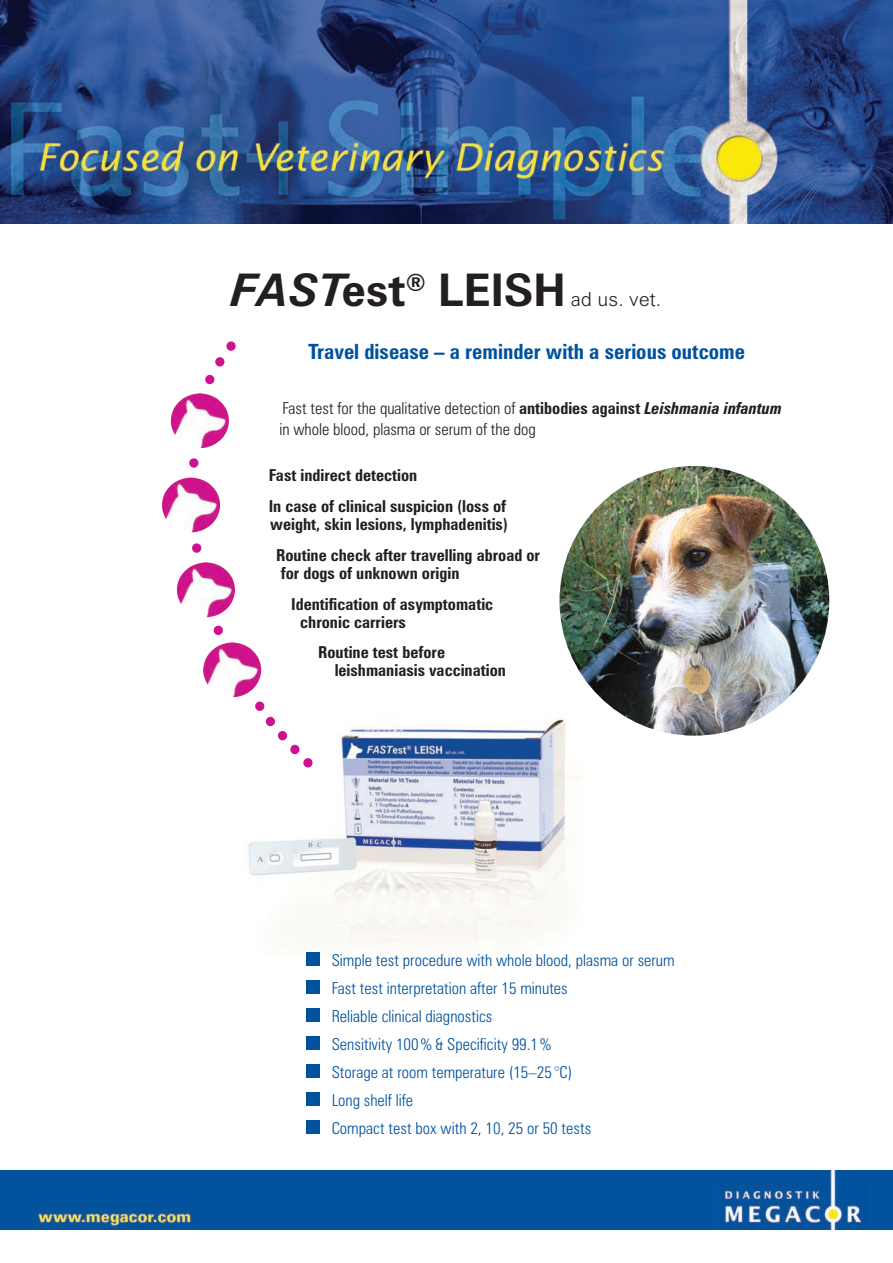
<style>
.page{position:relative;width:893px;height:1263px;background:#fff}
.page>*{position:absolute;margin:0;border:0;box-sizing:border-box;transform-origin:0 0}
.t1{font:700 45px "Zurich BT";color:#231f20}
.t2{font:700 condensed 21px "Zurich BT";color:#01529e}
.t3{font:300 19.5px "Zurich BT";color:#231f20}
.t4{font:700 condensed 16.5px/30.8px "Zurich BT";color:#231f20}
.t5{font:300 condensed 16.5px/28px "Zurich BT";color:#01529e}
.t6{font:300 condensed 16.5px/20.2px "Zurich BT";color:#231f20}
.s1{font-style:italic}
.s2{font-weight:700}
.s3{font-weight:700;font-style:italic}
</style>
<div class="page">
<img style="left:0;top:0;width:893px;height:224px">
<img style="left:0;top:1170px;width:893px;height:59px">
<img style="left:233px;top:668px;width:350px;height:275px">
<img style="left:203px;top:642px;width:58px;height:55px">
<img style="left:177px;top:562px;width:58px;height:55px">
<img style="left:162px;top:478px;width:58px;height:54px">
<img style="left:171px;top:393px;width:58px;height:55px">
<div style="left:255px;top:702px;width:9px;height:9px;background:#ce118c;border-radius:50%"></div>
<div style="left:266px;top:717px;width:9px;height:9px;background:#ce118c;border-radius:50%"></div>
<div style="left:278px;top:731px;width:9px;height:9px;background:#ce118c;border-radius:50%"></div>
<div style="left:290px;top:745px;width:9px;height:9px;background:#ce118c;border-radius:50%"></div>
<div style="left:303px;top:758px;width:10px;height:9px;background:#ce118c;border-radius:50%"></div>
<div style="left:214px;top:626px;width:9px;height:9px;background:#ce118c;border-radius:50%"></div>
<div style="left:192px;top:543px;width:9px;height:10px;background:#ce118c;border-radius:50%"></div>
<div style="left:189px;top:458px;width:9px;height:10px;background:#ce118c;border-radius:50%"></div>
<div style="left:205px;top:375px;width:9px;height:9px;background:#ce118c;border-radius:50%"></div>
<div style="left:215px;top:357px;width:9px;height:10px;background:#ce118c;border-radius:50%"></div>
<svg style="left:226px;top:341px;width:10px;height:10px"></svg>
<img style="left:559px;top:466px;width:270px;height:270px;border-radius:135px">
<div style="left:306px;top:952px;width:14px;height:14px;background:#01529e"></div>
<div style="left:306px;top:980px;width:14px;height:14px;background:#01529e"></div>
<div style="left:306px;top:1008px;width:14px;height:14px;background:#01529e"></div>
<div style="left:306px;top:1036px;width:14px;height:14px;background:#01529e"></div>
<div style="left:306px;top:1064px;width:14px;height:14px;background:#01529e"></div>
<div style="left:306px;top:1092px;width:14px;height:14px;background:#01529e"></div>
<div style="left:306px;top:1120px;width:14px;height:14px;background:#01529e"></div>
<h1 class="t1" style="left:231px;top:262px;width:336px"><span class="s1">FAST</span>est<sup>®</sup> LEISH</h1>
<p class="t3" style="left:571px;top:287px;width:92px">ad us. vet.</p>
<p class="t2" style="left:308px;top:339px;width:438px">Travel disease – a reminder with a serious outcome</p>
<p class="t6" style="left:279px;top:400px;width:504px">Fast test for the qualitative detection of <span class="s2">antibodies against</span> <span class="s3">Leishmania infantum </span>in whole blood, plasma or serum of the dog</p>
<p class="t4" style="left:269px;top:460px;width:239px">Fast indirect detection<br>In case of clinical suspicion (loss of</p>
<p class="t4" style="left:276px;top:509px;width:265px;text-indent:-6px">weight, skin lesions, lymphadenitis)<br>Routine check after travelling abroad or</p>
<p class="t4" style="left:291px;top:557px;width:204px;text-indent:-10px">for dogs of unknown origin<br>Identification of asymptomatic</p>
<p class="t4" style="left:318px;top:606px;width:128px;text-indent:-18px">chronic carriers<br>Routine test before</p>
<p class="t4" style="left:335px;top:655px;width:173px">leishmaniasis vaccination</p>
<p class="t5" style="left:332px;top:947px;width:344px">Simple test procedure with whole blood, plasma or serum Fast test interpretation after 15 minutes<br>Reliable clinical diagnostics<br>Sensitivity 100 % &amp; Specificity 99.1 %<br>Storage at room temperature (15–25 °C)<br>Long shelf life<br>Compact test box with 2, 10, 25 or 50 tests</p>
</div>
